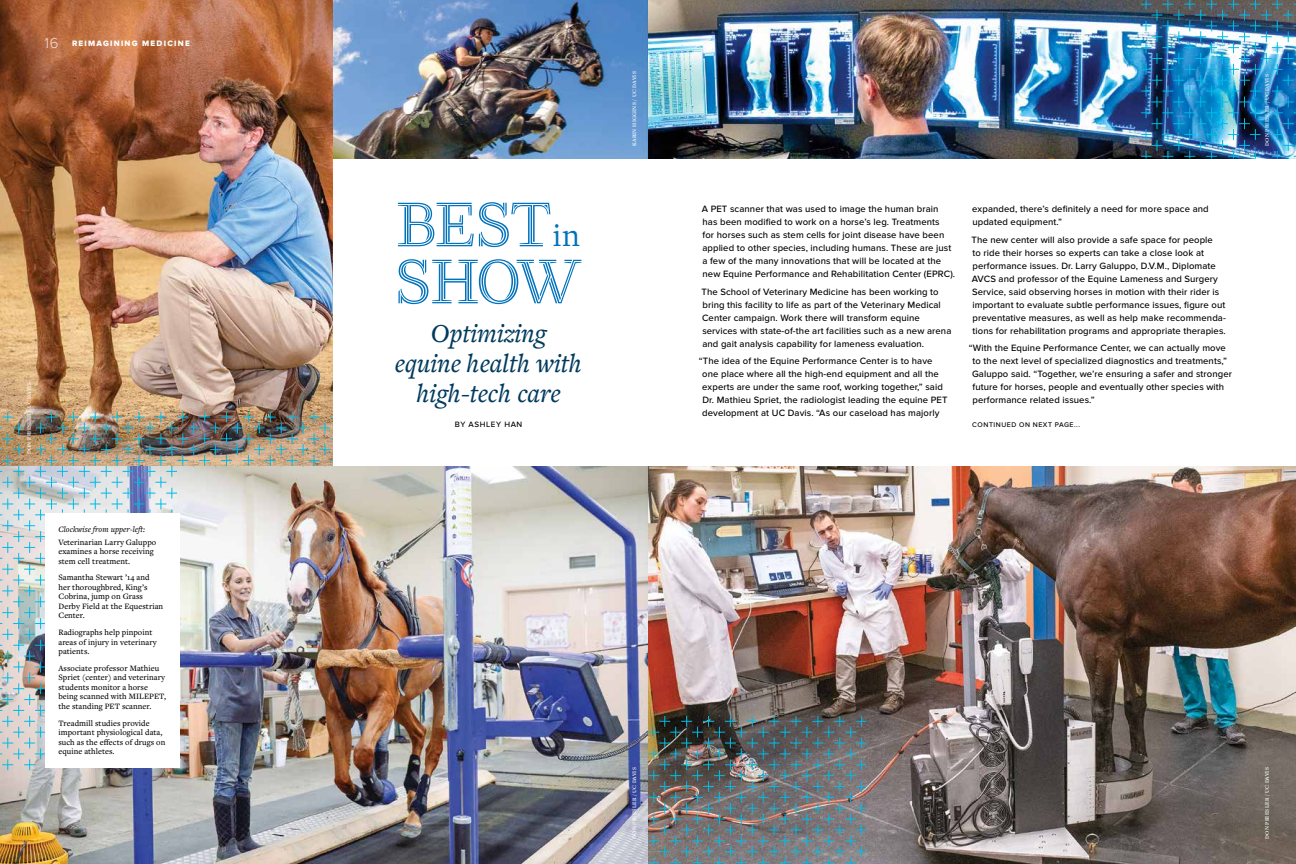
<style>
.page{position:relative;width:1296px;height:864px;background:#fff}
.page>*{position:absolute;margin:0;border:0;box-sizing:border-box;transform-origin:0 0}
.t1{font:63px/57px "Ryman";letter-spacing:-.015em;color:#0072bc}
.t2{font:italic 500 27px/30px "Freight Text Pro";letter-spacing:-.005em;color:#003a5d;text-align:center}
.t3{font:300 15px "Proxima Nova";color:#fff}
.t4{font:500 9.5px/13px "Proxima Nova";letter-spacing:.01em;color:#000}
.t5{font:500 8.5px/9.5px "Freight Text Pro";letter-spacing:.005em;color:#000}
.t6{font:italic 500 8.5px "Freight Text Pro";letter-spacing:.005em;color:#000}
.t7{font:8.1px "Proxima Nova Extrabld";letter-spacing:.15em;color:#fff}
.t8{font:500 8px "Proxima Nova";letter-spacing:.075em;color:#000}
.t9{font:500 7px "Proxima Nova";letter-spacing:.075em;color:#000}
.t10{font:600 5.5px "Freight Text Pro";letter-spacing:.04em;color:#fff}
.s1{font-family:"Freight Text Pro";font-size:33px}
</style>
<div class="page">
<img style="left:333px;top:0;width:315px;height:158px">
<img style="left:0;top:0;width:333px;height:412px">
<img style="left:0;top:467px;width:648px;height:397px">
<img style="left:648px;top:0;width:648px;height:864px">
<img style="left:0;top:412px;width:333px;height:359px">
<h3 class="t3" style="left:45px;top:34px;width:15px">16</h3>
<p class="t7" style="left:72px;top:39px;width:119px">REIMAGINING MEDICINE</p>
<p class="t10" style="left:25px;top:454px;width:73px;rotate:-90deg">DON PRIESLER / UC DAVIS</p>
<p class="t6" style="left:58px;top:524px;width:88px">Clockwise from upper-left:</p>
<p class="t5" style="left:58px;top:537px;width:99px">Veterinarian Larry Galuppo examines a horse receiving stem cell treatment.</p>
<p class="t5" style="left:58px;top:573px;width:106px">Samantha Stewart ’14 and her thoroughbred, King’s<br>Cobrina, jump on Grass<br>Derby Field at the Equestrian<br>Center.</p>
<p class="t5" style="left:58px;top:627px;width:100px">Radiographs help pinpoint areas of injury in veterinary patients.</p>
<p class="t5" style="left:58px;top:663px;width:109px">Associate professor Mathieu<br>Spriet (center) and veterinary students monitor a horse being scanned with MILEPET, the standing PET scanner.</p>
<p class="t5" style="left:58px;top:718px;width:108px">Treadmill studies provide important physiological data, such as the effects of drugs on equine athletes.</p>
<h1 class="t1" style="left:396px;top:197px;width:187px">BEST <span class="s1">in<br></span>SHOW</h1>
<h2 class="t2" style="left:395px;top:317px;width:189px">Optimizing equine health with high-tech care</h2>
<p class="t8" style="left:455px;top:419px;width:69px">BY ASHLEY HAN</p>
<p class="t10" style="left:631px;top:146px;width:76px;rotate:-90deg">KARIN HIGGINS / UC DAVIS</p>
<p class="t4" style="left:702px;top:203px;width:255px">A PET scanner that was used to image the human brain has been modified to work on a horse’s leg. Treatments<br>for horses such as stem cells for joint disease have been applied to other species, including humans. These are just a few of the many innovations that will be located at the new Equine Performance and Rehabilitation Center (EPRC).</p>
<p class="t4" style="left:701px;top:286px;width:251px">The School of Veterinary Medicine has been working to bring this facility to life as part of the Veterinary Medical Center campaign. Work there will transform equine services with state-of-the art facilities such as a new arena and gait analysis capability for lameness evaluation.</p>
<p class="t4" style="left:702px;top:355px;width:247px;text-indent:-3px">“The idea of the Equine Performance Center is to have one place where all the high-end equipment and all the experts are under the same roof, working together,” said Dr. Mathieu Spriet, the radiologist leading the equine PET development at UC Davis. “As our caseload has majorly</p>
<p class="t4" style="left:972px;top:203px;width:238px">expanded, there’s definitely a need for more space and updated equipment.”</p>
<p class="t4" style="left:971px;top:233px;width:256px">The new center will also provide a safe space for people<br>to ride their horses so experts can take a close look at performance issues. Dr. Larry Galuppo, D.V.M., Diplomate AVCS and professor of the Equine Lameness and Surgery Service, said observing horses in motion with their rider is important to evaluate subtle performance issues, figure out preventative measures, as well as help make recommenda&shy;tions for rehabilitation programs and appropriate therapies.</p>
<p class="t4" style="left:972px;top:342px;width:261px;text-indent:-3px">“With the Equine Performance Center, we can actually move to the next level of specialized diagnostics and treatments,” Galuppo said. “Together, we’re ensuring a safer and stronger future for horses, people and eventually other species with performance related issues.”</p>
<p class="t9" style="left:972px;top:421px;width:109px">CONTINUED ON NEXT PAGE...</p>
<p class="t10" style="left:1264px;top:146px;width:73px;rotate:-90deg">DON PRIESLER / UC DAVIS</p>
<p class="t10" style="left:631px;top:839px;width:73px;rotate:-90deg">DON PRIESLER / UC DAVIS</p>
<p class="t10" style="left:1264px;top:839px;width:73px;rotate:-90deg">DON PRIESLER / UC DAVIS</p>
</div>
